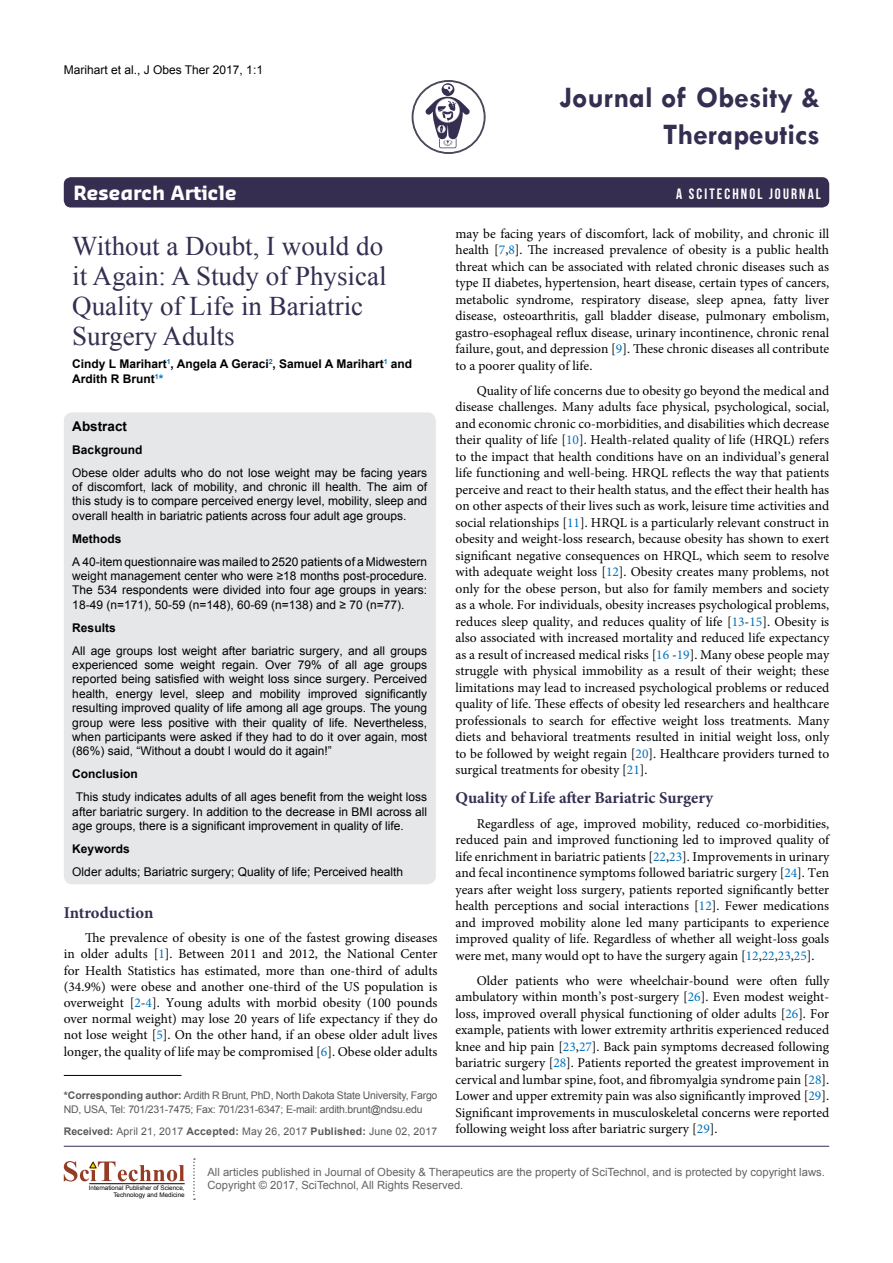
<style>
.page{position:relative;width:893px;height:1263px;background:#fff}
.page>*{position:absolute;margin:0;border:0;box-sizing:border-box;transform-origin:0 0}
.t1{font:700 30px/37.5px "Tw Cen";color:#352e51;text-align:right}
.t2{font:27px/30px "Times New Roman";color:#352e51}
.t3{font:700 19.2px "Sansa";color:#fff}
.t4{font:700 16.5px "Minion Pro";color:#352e51}
.t5{font:15px "Bebas Neue";letter-spacing:.14em;color:#fff}
.t6{font:13.5px/16.5px "Minion Pro";color:#000;text-align:justify}
.t7{font:700 13.5px "Arial";color:#000}
.t8{font:12px/14.4px "Arial";color:#000;text-align:justify}
.t9{font:700 12px/14.4px "Arial";color:#000}
.t10{font:11.25px/13.5px "Arial";color:#636466}
.t11{font:10.5px/13.5px "Arial";letter-spacing:-.02em;color:#58595b}
.t12{font:10.5px "Arial";letter-spacing:.02em;color:#58595b}
.t13{font:6.3px/7.6px "Arial";color:#000;text-align:right}
.s1{color:#0072bc}
.s2{font-weight:700}
</style>
<div class="page">
<div style="left:64px;top:177px;width:765px;height:30px;background:#352e51;border-radius:7px"></div>
<hr style="left:64px;top:1146px;width:765px;height:1px;background:#352e51">
<svg style="left:425px;top:83px;width:45px;height:65px"></svg>
<div style="left:412px;top:80px;width:74px;height:74px;border:1px solid #4c4458;border-radius:50%"></div>
<svg style="left:193px;top:1158px;width:2px;height:42px"></svg>
<svg style="left:64px;top:1161px;width:121px;height:20px"></svg>
<hr style="left:89px;top:1183px;width:96px;height:1px;background:#000">
<hr style="left:64px;top:1075px;width:118px;height:1px;background:#000">
<div style="left:64px;top:412px;width:372px;height:472px;background:#e6e7e8;border-radius:9px"></div>
<p class="t8" style="left:64px;top:62px;width:201px">Marihart et al., J Obes Ther 2017, 1:1</p>
<h1 class="t1" style="left:559px;top:78px;width:262px">Journal of Obesity &amp;<br>Therapeutics</h1>
<h3 class="t3" style="left:74px;top:181px;width:165px">Research Article</h3>
<p class="t5" style="left:676px;top:186px;width:146px">A SCITECHNOL JOURNAL</p>
<h2 class="t2" style="left:72px;top:231px;width:316px">Without a Doubt, I would do it Again: A Study of Physical<br>Quality of Life in Bariatric<br>Surgery Adults</h2>
<p class="t9" style="left:72px;top:357px;width:341px">Cindy L Marihart<sup>1</sup>, Angela A Geraci<sup>2</sup>, Samuel A Marihart<sup>1</sup> and<br>Ardith R Brunt<sup>1</sup><span class="s1">*</span></p>
<p class="t7" style="left:72px;top:417px;width:56px">Abstract</p>
<p class="t9" style="left:72px;top:442px;width:72px">Background</p>
<p class="t8" style="left:72px;top:465px;width:356px">Obese older adults who do not lose weight may be facing years of discomfort, lack of mobility, and chronic ill health. The aim of this study is to compare perceived energy level, mobility, sleep and overall health in bariatric patients across four adult age groups.</p>
<p class="t9" style="left:72px;top:532px;width:51px">Methods</p>
<p class="t8" style="left:72px;top:554px;width:356px">A 40-item questionnaire was mailed to 2520 patients of a Midwestern weight management center who were ≥18 months post-procedure.<br>The 534 respondents were divided into four age groups in years:<br>18-49 (n=171), 50-59 (n=148), 60-69 (n=138) and ≥ 70 (n=77).</p>
<p class="t9" style="left:72px;top:621px;width:45px">Results</p>
<p class="t8" style="left:72px;top:643px;width:356px">All age groups lost weight after bariatric surgery, and all groups experienced some weight regain. Over 79% of all age groups reported being satisfied with weight loss since surgery. Perceived health, energy level, sleep and mobility improved significantly resulting improved quality of life among all age groups. The young group were less positive with their quality of life. Nevertheless, when participants were asked if they had to do it over again, most (86%) said, “Without a doubt I would do it again!”</p>
<p class="t9" style="left:72px;top:767px;width:67px">Conclusion</p>
<p class="t8" style="left:72px;top:790px;width:356px;text-indent:4px">This study indicates adults of all ages benefit from the weight loss after bariatric surgery. In addition to the decrease in BMI across all age groups, there is a significant improvement in quality of life.</p>
<p class="t9" style="left:72px;top:842px;width:59px">Keywords</p>
<p class="t8" style="left:72px;top:864px;width:332px">Older adults; Bariatric surgery; Quality of life; Perceived health</p>
<p class="t4" style="left:64px;top:901px;width:91px">Introduction</p>
<p class="t6" style="left:64px;top:930px;width:375px;text-indent:21px">The prevalence of obesity is one of the fastest growing diseases in older adults [<span class="s1">1</span>]. Between 2011 and 2012, the National Center for Health Statistics has estimated, more than one-third of adults (34.9%) were obese and another one-third of the US population is overweight [<span class="s1">2</span>-<span class="s1">4</span>]. Young adults with morbid obesity (100 pounds over normal weight) may lose 20 years of life expectancy if they do not lose weight [<span class="s1">5</span>]. On the other hand, if an obese older adult lives longer, the quality of life may be compromised [<span class="s1">6</span>]. Obese older adults</p>
<p class="t11" style="left:64px;top:1089px;width:375px"><span class="s2">*Corresponding author:</span> Ardith R Brunt, PhD, North Dakota State University, Fargo<br>ND, USA, Tel: 701/231-7475; Fax: 701/231-6347; E-mail: ardith.brunt@ndsu.edu</p>
<p class="t12" style="left:64px;top:1124px;width:375px"><span class="s2">Received:</span> April 21, 2017 <span class="s2">Accepted:</span> May 26, 2017 <span class="s2">Published:</span> June 02, 2017</p>
<p class="t6" style="left:455px;top:225px;width:375px">may be facing years of discomfort, lack of mobility, and chronic ill health [<span class="s1">7</span>,<span class="s1">8</span>]. The increased prevalence of obesity is a public health threat which can be associated with related chronic diseases such as type II diabetes, hypertension, heart disease, certain types of cancers, metabolic syndrome, respiratory disease, sleep apnea, fatty liver disease, osteoarthritis, gall bladder disease, pulmonary embolism, gastro-esophageal reflux disease, urinary incontinence, chronic renal failure, gout, and depression [<span class="s1">9</span>]. These chronic diseases all contribute to a poorer quality of life.</p>
<p class="t6" style="left:455px;top:382px;width:375px;text-indent:21px">Quality of life concerns due to obesity go beyond the medical and disease challenges. Many adults face physical, psychological, social, and economic chronic co-morbidities, and disabilities which decrease their quality of life [<span class="s1">10</span>]. Health-related quality of life (HRQL) refers to the impact that health conditions have on an individual’s general life functioning and well-being. HRQL reflects the way that patients perceive and react to their health status, and the effect their health has on other aspects of their lives such as work, leisure time activities and social relationships [<span class="s1">11</span>]. HRQL is a particularly relevant construct in obesity and weight-loss research, because obesity has shown to exert significant negative consequences on HRQL, which seem to resolve with adequate weight loss [<span class="s1">12</span>]. Obesity creates many problems, not only for the obese person, but also for family members and society as a whole. For individuals, obesity increases psychological problems, reduces sleep quality, and reduces quality of life [<span class="s1">13</span>-<span class="s1">15</span>]. Obesity is also associated with increased mortality and reduced life expectancy as a result of increased medical risks [<span class="s1">16</span> -<span class="s1">19</span>]. Many obese people may struggle with physical immobility as a result of their weight; these limitations may lead to increased psychological problems or reduced quality of life. These effects of obesity led researchers and healthcare professionals to search for effective weight loss treatments. Many diets and behavioral treatments resulted in initial weight loss, only to be followed by weight regain [<span class="s1">20</span>]. Healthcare providers turned to surgical treatments for obesity [<span class="s1">21</span>].</p>
<p class="t4" style="left:455px;top:786px;width:259px">Quality of Life after Bariatric Surgery</p>
<p class="t6" style="left:455px;top:815px;width:375px;text-indent:21px">Regardless of age, improved mobility, reduced co-morbidities, reduced pain and improved functioning led to improved quality of life enrichment in bariatric patients [<span class="s1">22</span>,<span class="s1">23</span>]. Improvements in urinary and fecal incontinence symptoms followed bariatric surgery [<span class="s1">24</span>]. Ten years after weight loss surgery, patients reported significantly better health perceptions and social interactions [<span class="s1">12</span>]. Fewer medications and improved mobility alone led many participants to experience improved quality of life. Regardless of whether all weight-loss goals were met, many would opt to have the surgery again [<span class="s1">12</span>,<span class="s1">22</span>,<span class="s1">23</span>,<span class="s1">25</span>].</p>
<p class="t6" style="left:455px;top:972px;width:375px;text-indent:21px">Older patients who were wheelchair-bound were often fully ambulatory within month’s post-surgery [<span class="s1">26</span>]. Even modest weight&shy;loss, improved overall physical functioning of older adults [<span class="s1">26</span>]. For example, patients with lower extremity arthritis experienced reduced knee and hip pain [<span class="s1">23</span>,<span class="s1">27</span>]. Back pain symptoms decreased following bariatric surgery [<span class="s1">28</span>]. Patients reported the greatest improvement in cervical and lumbar spine, foot, and fibromyalgia syndrome pain [<span class="s1">28</span>].<br>Lower and upper extremity pain was also significantly improved [<span class="s1">29</span>].<br>Significant improvements in musculoskeletal concerns were reported following weight loss after bariatric surgery [<span class="s1">29</span>].</p>
<p class="t13" style="left:89px;top:1184px;width:97px">International Publisher of Science,<br>Technology and Medicine</p>
<p class="t10" style="left:207px;top:1165px;width:619px">All articles published in Journal of Obesity &amp; Therapeutics are the property of SciTechnol, and is protected by copyright laws.<br>Copyright © 2017, SciTechnol, All Rights Reserved.</p>
</div>
